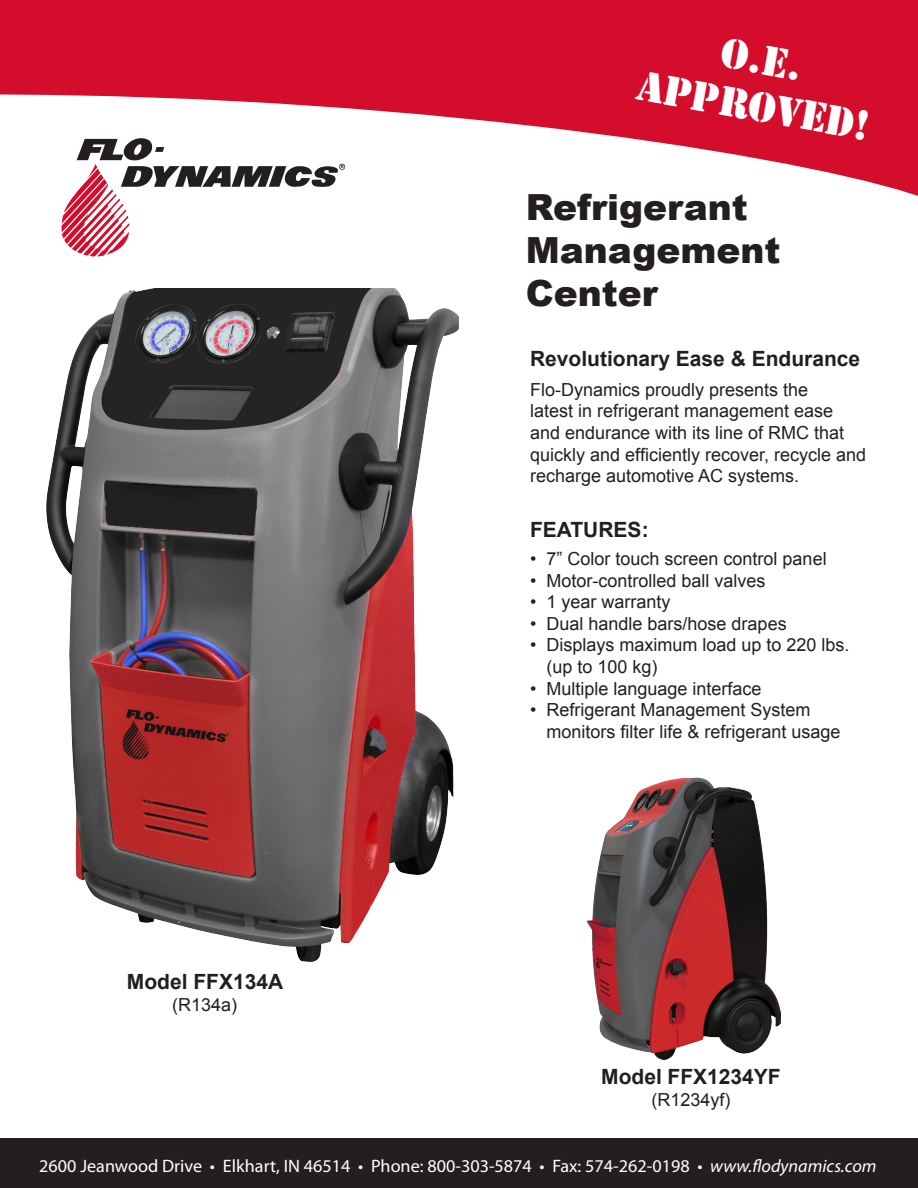
<style>
.page{position:relative;width:918px;height:1188px;background:#fff}
.page>*{position:absolute;margin:0;border:0;box-sizing:border-box;transform-origin:0 0}
.t1{font:39px "Stencil Std";color:#fff}
.t2{font:900 36px "Arial";color:#231f20}
.t3{font:700 21px "Arial";color:#231f20}
.t4{font:18px/21.6px "Arial";color:#231f20}
.t5{font:18px "Myriad Pro";color:#fff}
.t6{font:700 4.8px "Myriad Pro";color:#231f20}
.s1{font-style:italic}
</style>
<div class="page">
<div style="left:0;top:1138px;width:918px;height:50px;background:#231f20"></div>
<svg style="left:62px;top:201px;width:68px;height:55px"></svg>
<svg style="left:0;top:0;width:918px;height:201px;fill:#d30d2b"></svg>
<img style="left:46px;top:288px;width:413px;height:673px">
<img style="left:586px;top:777px;width:195px;height:282px">
<p class="t6" style="left:341px;top:164px;width:4px">R</p>
<p class="t3" style="left:127px;top:968px;width:158px">Model FFX134A</p>
<p class="t4" style="left:172px;top:994px;width:67px">(R134a)</p>
<p class="t1" style="left:726px;top:27px;width:83px;rotate:10deg">O.E.</p>
<p class="t1" style="left:642px;top:60px;width:236px;rotate:10deg">APPROVED!</p>
<p class="t2" style="left:526px;top:181px;width:223px">Refrigerant</p>
<p class="t2" style="left:526px;top:224px;width:256px">Management</p>
<p class="t2" style="left:526px;top:267px;width:134px">Center</p>
<p class="t3" style="left:530px;top:344px;width:332px">Revolutionary Ease &amp; Endurance</p>
<p class="t4" style="left:530px;top:379px;width:338px">Flo-Dynamics proudly presents the<br>latest in refrigerant management ease and endurance with its line of RMC that quickly and efficiently recover, recycle and recharge automotive AC systems.</p>
<p class="t3" style="left:530px;top:515px;width:120px">FEATURES:</p>
<p class="t4" style="left:530px;top:548px;width:298px">• 7” Color touch screen control panel</p>
<p class="t4" style="left:530px;top:570px;width:237px">• Motor-controlled ball valves</p>
<p class="t4" style="left:530px;top:591px;width:142px">• 1 year warranty</p>
<p class="t4" style="left:530px;top:613px;width:258px">• Dual handle bars/hose drapes</p>
<p class="t4" style="left:547px;top:635px;width:304px;text-indent:-16px">• Displays maximum load up to 220 lbs. (up to 100 kg)</p>
<p class="t4" style="left:530px;top:678px;width:233px">• Multiple language interface</p>
<p class="t4" style="left:547px;top:699px;width:296px;text-indent:-16px">• Refrigerant Management System monitors filter life &amp; refrigerant usage</p>
<p class="t3" style="left:601px;top:1063px;width:181px">Model FFX1234YF</p>
<p class="t4" style="left:652px;top:1089px;width:81px">(R1234yf)</p>
<p class="t5" style="left:39px;top:1154px;width:839px">2600 Jeanwood Drive • Elkhart, IN 46514 • Phone: 800-303-5874 • Fax: 574-262-0198 • <span class="s1">www.flodynamics.com</span></p>
</div>
